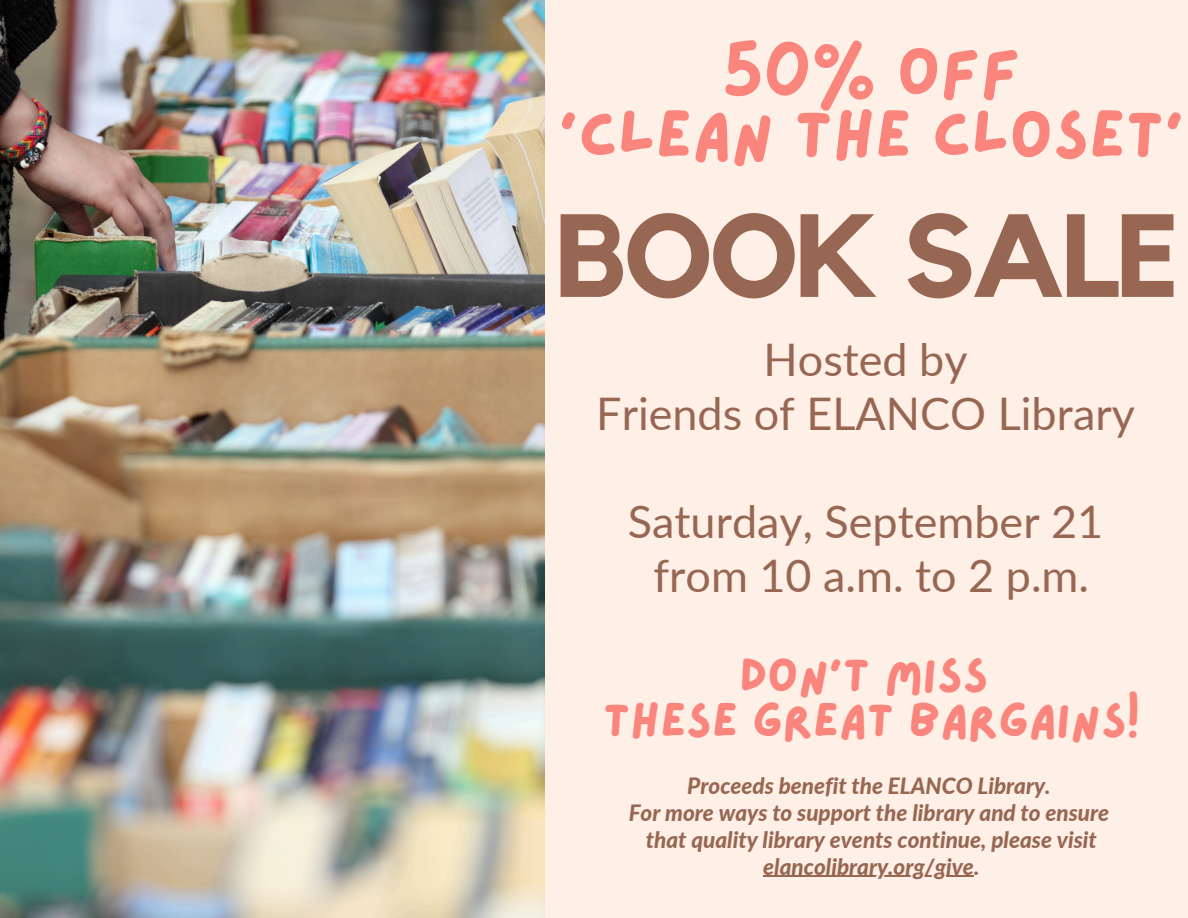
<style>
.page{position:relative;width:1188px;height:918px;background:#fef0e6}
.page>*{position:absolute;margin:0;border:0;box-sizing:border-box;transform-origin:0 0}
.t1{font:700 116.55px "Kollektif";letter-spacing:-.03em;color:#986753}
.t2{font:67.2px/63px "Lazydog";color:#f9857d;text-align:center}
.t3{font:47.7px/45px "Lazydog";color:#f9857d;text-align:center}
.t4{font:45px/54px "Lato";color:#986753;text-align:center}
.t5{font:italic 800 22.5px/27px "Lato";color:#986753;text-align:center}
</style>
<div class="page">
<img style="left:0;top:0;width:545px;height:918px">
<hr style="left:763px;top:876px;width:211px;height:1px;background:#986753">
<h2 class="t2" style="left:559px;top:43px;width:621px">50% OFF<br>‘CLEAN THE CLOSET’</h2>
<h1 class="t1" style="left:555px;top:203px;width:626px">BOOK SALE</h1>
<h3 class="t4" style="left:596px;top:331px;width:540px">Hosted by<br>Friends of ELANCO Library</h3>
<h3 class="t4" style="left:628px;top:493px;width:477px">Saturday, September 21 from 10 a.m. to 2 p.m.</h3>
<h3 class="t3" style="left:603px;top:655px;width:538px">DON’T MISS<br>THESE GREAT BARGAINS!</h3>
<p class="t5" style="left:687px;top:771px;width:365px">Proceeds benefit the ELANCO Library.</p>
<p class="t5" style="left:629px;top:798px;width:482px">For more ways to support the library and to ensure</p>
<p class="t5" style="left:646px;top:825px;width:452px">that quality library events continue, please visit elancolibrary.org/give.</p>
</div>
